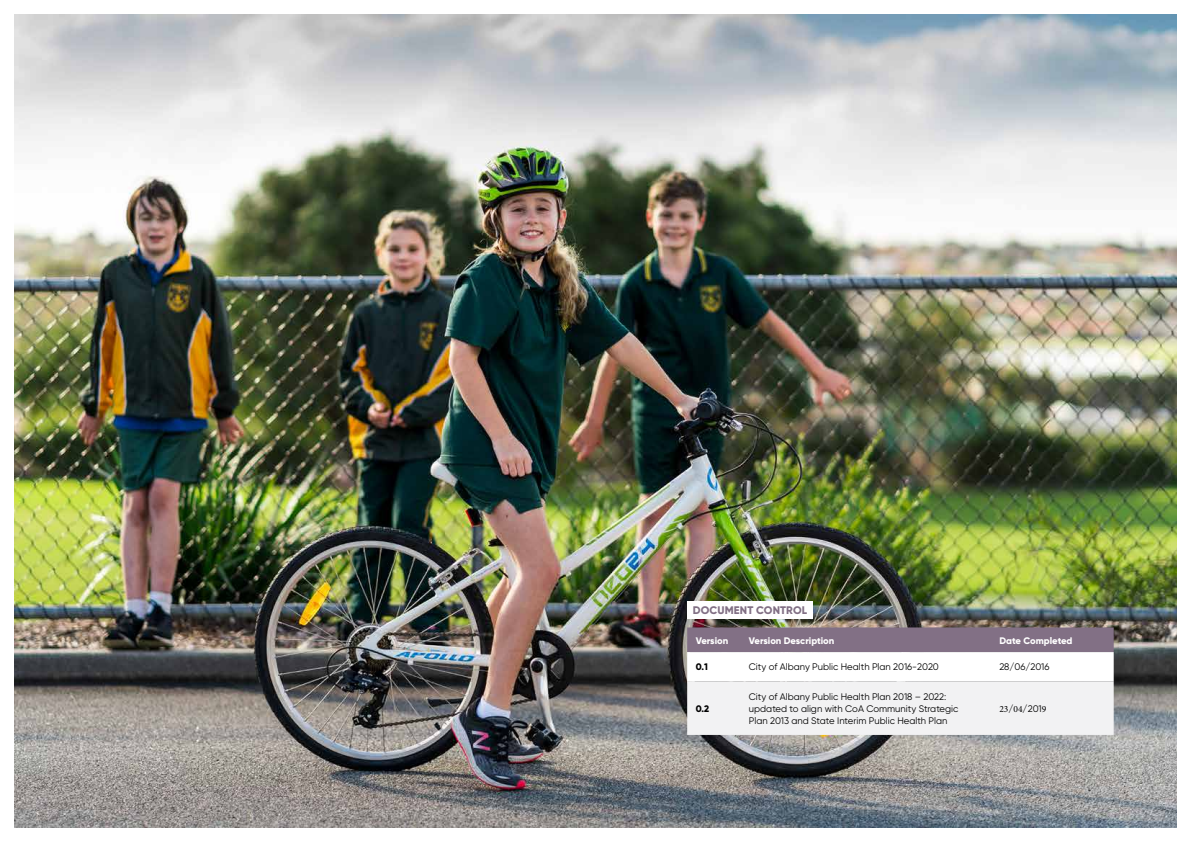
<style>
.page{position:relative;width:1191px;height:842px;background:#fff}
.page>*{position:absolute;margin:0;border:0;box-sizing:border-box;transform-origin:0 0}
.t1{font:800 11px "Gilroy";letter-spacing:.01em;color:#827085}
.t2{font:9.5px/12.3px "Gilroy";color:#000}
.t3{font:800 9.5px "Gilroy";color:#fff}
.t4{font:9.5px "Minion Pro";color:#000}
.t5{font:800 9.5px "Gilroy";color:#000}
.s1{font-family:"Gilroy"}
</style>
<div class="page">
<img style="left:14px;top:14px;width:1162px;height:814px">
<svg style="left:687px;top:627px;width:426px;height:108px"></svg>
<div style="left:687px;top:601px;width:125px;height:18px;background:#fff"></div>
<p class="t1" style="left:693px;top:603px;width:116px">DOCUMENT CONTROL</p>
<p class="t3" style="left:695px;top:634px;width:34px">Version</p>
<p class="t3" style="left:749px;top:634px;width:87px">Version Description</p>
<p class="t3" style="left:999px;top:634px;width:75px">Date Completed</p>
<p class="t5" style="left:695px;top:661px;width:14px">0.1</p>
<p class="t2" style="left:749px;top:661px;width:191px">City of Albany Public Health Plan 2016-2020</p>
<p class="t2" style="left:999px;top:661px;width:52px">28/06/2016</p>
<p class="t5" style="left:695px;top:702px;width:15px">0.2</p>
<p class="t2" style="left:749px;top:690px;width:211px">City of Albany Public Health Plan 2018 – 2022: updated to align with CoA Community Strategic<br>Plan 2013 and State Interim Public Health Plan</p>
<p class="t4" style="left:999px;top:702px;width:49px">23<span class="s1">/</span>04<span class="s1">/201</span>9</p>
</div>
